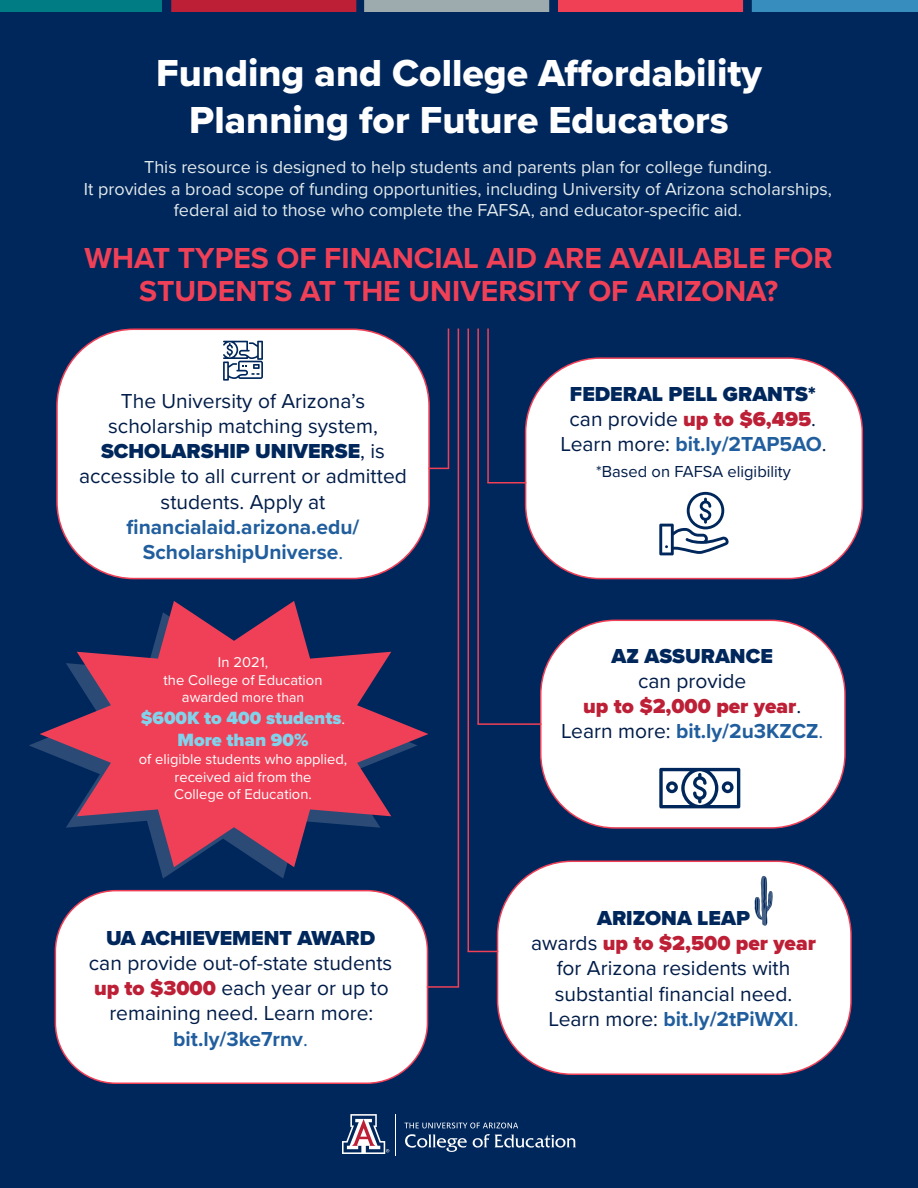
<style>
.page{position:relative;width:918px;height:1188px;background:#00275b}
.page>*{position:absolute;margin:0;border:0;box-sizing:border-box;transform-origin:0 0}
.t1{font:39px/46.8px "Proxima Nova Extrabld";color:#fff;text-align:center}
.t2{font:700 30px "Proxima Nova";color:#f04057}
.t3{font:21px/25.2px "Proxima Nova";color:#001c48;text-align:center}
.t4{font:900 18.45px/22px "Proxima Nova";color:#81d3eb;text-align:center}
.t5{font:18px/21.6px "Proxima Nova";color:#e2e9eb;text-align:center}
.t6{font:16.5px "Proxima Nova";color:#001c48}
.t7{font:14.7px/17.7px "Proxima Nova";color:#fff;text-align:center}
.t8{font:13.95px "Proxima Nova";color:#fff}
.s1{font-weight:900;color:#00275b}
.s2{font-weight:700;color:#215e9e}
.s3{color:#215e9e}
.s4{font-size:14.7px}
.s5{font-weight:400;font-size:16.05px;color:#fff}
.s6{font-weight:900;color:#bd2036}
</style>
<div class="page">
<hr style="left:395px;top:1114px;width:1px;height:42px;background:#fff">
<div style="left:0;top:0;width:162px;height:12px;background:#007d84"></div>
<div style="left:364px;top:0;width:185px;height:12px;background:#9eabae"></div>
<div style="left:558px;top:0;width:185px;height:12px;background:#ef4056"></div>
<div style="left:752px;top:0;width:166px;height:12px;background:#378dbd"></div>
<div style="left:171px;top:0;width:185px;height:12px;background:#bd2036"></div>
<div style="left:57px;top:329px;width:372px;height:250px;background:#fff;border-radius:77px"></div>
<div style="left:56px;top:328px;width:374px;height:251px;border:2px solid #f04057;border-radius:77px"></div>
<div style="left:541px;top:620px;width:304px;height:208px;background:#fff;border-radius:74px"></div>
<div style="left:540px;top:620px;width:306px;height:209px;border:2px solid #f04057;border-radius:74px"></div>
<div style="left:55px;top:891px;width:372px;height:192px;background:#fff;border-radius:61px"></div>
<div style="left:55px;top:890px;width:373px;height:194px;border:2px solid #f04057;border-radius:61px"></div>
<div style="left:498px;top:861px;width:353px;height:213px;background:#fff;border-radius:74px"></div>
<div style="left:497px;top:861px;width:355px;height:214px;border:2px solid #f04057;border-radius:74px"></div>
<svg style="left:659px;top:768px;width:81px;height:40px"></svg>
<svg style="left:755px;top:876px;width:18px;height:50px"></svg>
<svg style="left:223px;top:341px;width:40px;height:40px"></svg>
<svg style="left:342px;top:1114px;width:47px;height:40px"></svg>
<svg style="left:405px;top:1134px;width:171px;height:18px"></svg>
<svg style="left:404px;top:1123px;width:114px;height:5px"></svg>
<div style="left:526px;top:358px;width:336px;height:221px;background:#fff;border-radius:74px"></div>
<div style="left:525px;top:357px;width:338px;height:222px;border:2px solid #f04057;border-radius:74px"></div>
<svg style="left:659px;top:492px;width:70px;height:63px"></svg>
<svg style="left:40px;top:601px;width:388px;height:266px;fill:#f04057"></svg>
<hr style="left:448px;top:328px;width:1px;height:140px;background:#f04057">
<hr style="left:458px;top:328px;width:1px;height:659px;background:#f04057">
<hr style="left:468px;top:328px;width:1px;height:623px;background:#f04057">
<hr style="left:487px;top:328px;width:2px;height:155px;background:#f04057">
<hr style="left:477px;top:328px;width:2px;height:396px;background:#f04057">
<svg style="left:428px;top:468px;width:21px;height:1px"></svg>
<hr style="left:487px;top:482px;width:39px;height:2px;background:#f04057">
<hr style="left:427px;top:986px;width:32px;height:2px;background:#f04057">
<hr style="left:468px;top:951px;width:30px;height:1px;background:#f04057">
<hr style="left:477px;top:723px;width:65px;height:2px;background:#f04057">
<p class="t1" style="left:156px;top:49px;width:607px">Funding and College Afordability<br>Planning for Future Educators</p>
<p class="t5" style="left:84px;top:156px;width:749px">This resource is designed to help students and parents plan for college funding.<br>It provides a broad scope of funding opportunities, including University of Arizona scholarships, federal aid to those who complete the FAFSA, and educator-specifc aid.</p>
<p class="t2" style="left:85px;top:236px;width:750px">WHAT TYPES OF FINANCIAL AID ARE AVAILABLE FOR</p>
<p class="t2" style="left:139px;top:269px;width:641px">STUDENTS AT THE UNIVERSITY OF ARIZONA?</p>
<p class="t3" style="left:79px;top:387px;width:329px">The University of Arizona’s scholarship matching system,<br><span class="s1">SCHOLARSHIP UNIVERSE</span>, is accessible to all current or admitted students. Apply at <span class="s2">fnancialaid.arizona.edu/<br>ScholarshipUniverse</span><span class="s3">.</span></p>
<p class="t7" style="left:164px;top:653px;width:160px">In 2021,<br>the College of Education</p>
<p class="t8" style="left:182px;top:687px;width:124px"><span class="s4">awarded</span> more than</p>
<p class="t4" style="left:141px;top:707px;width:206px">$600K to 400 students<span class="s5">.<br></span>More than 90%</p>
<p class="t7" style="left:139px;top:750px;width:210px">of eligible students who applied, received aid from the<br>College of Education.</p>
<p class="t3" style="left:89px;top:924px;width:305px"><span class="s1">UA ACHIEVEMENT AWARD </span>can provide out-of-state students <span class="s6">up to $3000</span> each year or up to remaining need. Learn more: <span class="s2">bit.ly/3ke7rnv</span><span class="s3">.</span></p>
<p class="t3" style="left:560px;top:380px;width:268px"><span class="s1">FEDERAL PELL GRANTS* </span>can provide <span class="s6">up to $6,495</span>.<br>Learn more: <span class="s2">bit.ly/2TAP5AO</span>.</p>
<p class="t6" style="left:596px;top:459px;width:196px">*Based on FAFSA eligibility</p>
<p class="t3" style="left:561px;top:642px;width:264px"><span class="s1">AZ ASSURANCE<br></span>can provide<br><span class="s6">up to $2,000 per year</span>.<br>Learn more: <span class="s2">bit.ly/2u3KZCZ</span><span class="s3">.</span></p>
<p class="t3" style="left:531px;top:904px;width:286px"><span class="s1">ARIZONA LEAP<br></span>awards <span class="s6">up to $2,500 per year </span>for Arizona residents with substantial fnancial need.<br>Learn more: <span class="s2">bit.ly/2tPiWXI</span><span class="s3">.</span></p>
</div>
